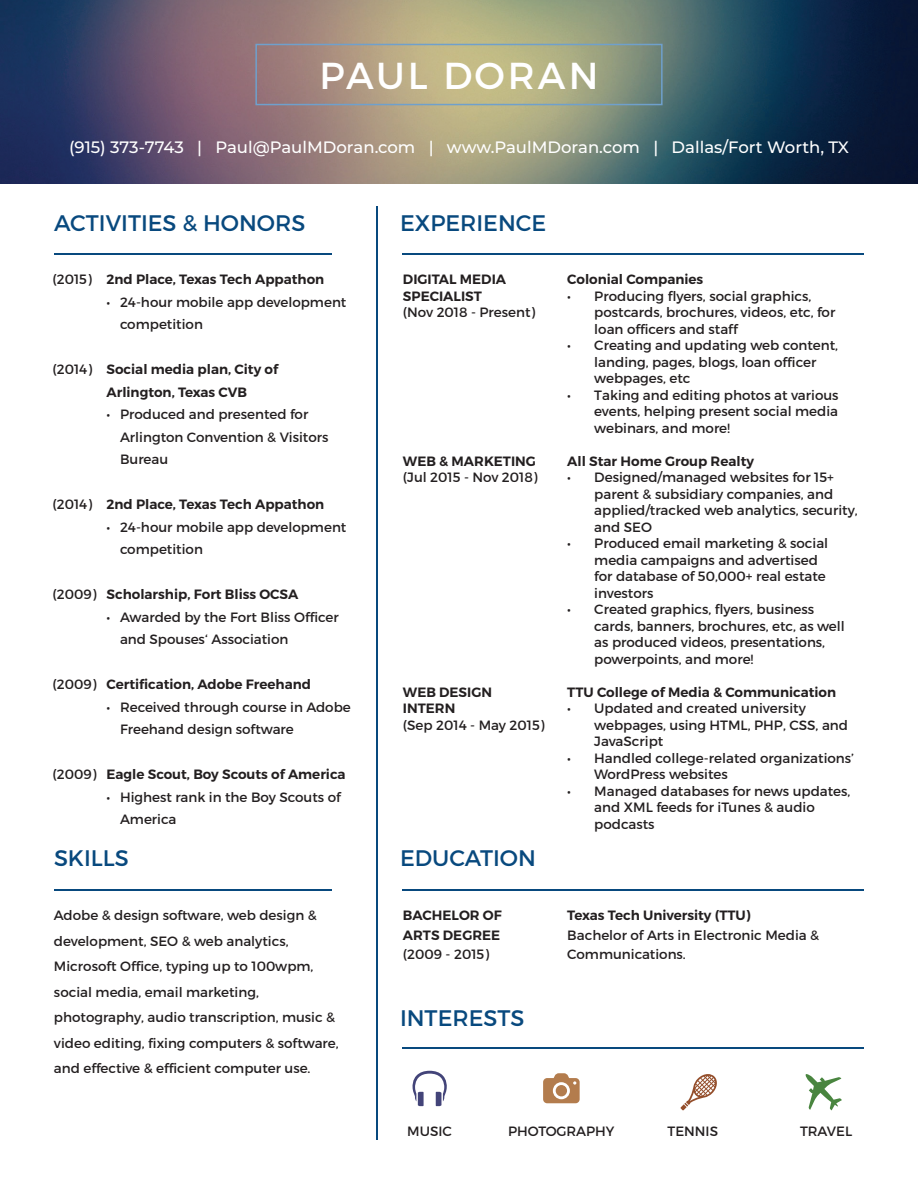
<style>
.page{position:relative;width:918px;height:1188px;background:#fff}
.page>*{position:absolute;margin:0;border:0;box-sizing:border-box;transform-origin:0 0}
.t1{font:37.5px "Montserrat";letter-spacing:.08em;color:#fff}
.t2{font:22.5px "Montserrat";color:#08497e}
.t3{font:500 16.5px "Montserrat";color:#fff}
.t4{font:13.5px/16.5px "Montserrat";color:#231f20}
.t5{font:600 13.5px/16.5px "Montserrat";color:#231f20}
.s1{font-weight:400}
</style>
<div class="page">
<img style="left:0;top:0;width:918px;height:184px">
<hr style="left:376px;top:206px;width:1px;height:934px;background:#08497e">
<hr style="left:54px;top:253px;width:278px;height:1px;background:#08497e">
<hr style="left:54px;top:889px;width:278px;height:1px;background:#08497e">
<hr style="left:403px;top:253px;width:461px;height:1px;background:#08497e">
<hr style="left:403px;top:889px;width:461px;height:1px;background:#08497e">
<hr style="left:403px;top:1047px;width:461px;height:1px;background:#08497e">
<svg style="left:413px;top:1071px;width:34px;height:35px"></svg>
<svg style="left:543px;top:1073px;width:37px;height:30px"></svg>
<svg style="left:681px;top:1074px;width:36px;height:36px"></svg>
<svg style="left:806px;top:1074px;width:36px;height:36px"></svg>
<div style="left:255px;top:44px;width:408px;height:61px;border:2px solid #6fa0cc"></div>
<h1 class="t1" style="left:320px;top:52px;width:280px">PAUL DORAN</h1>
<p class="t3" style="left:69px;top:135px;width:781px">(915) 373-7743 | Paul@PaulMDoran.com | www.PaulMDoran.com | Dallas/Fort Worth, TX</p>
<h2 class="t2" style="left:54px;top:209px;width:253px">ACTIVITIES &amp; HONORS</h2>
<p class="t5" style="left:52px;top:271px;width:273px"><span class="s1">(2015)</span> 2nd Place, Texas Tech Appathon</p>
<p class="t4" style="left:120px;top:291px;width:228px;line-height:22.5px;text-indent:-14px">• 24-hour mobile app development competition</p>
<p class="t5" style="left:106px;top:358px;width:173px;line-height:22.5px;text-indent:-54px"><span class="s1">(2014)</span> Social media plan, City of<br>Arlington, Texas CVB</p>
<p class="t4" style="left:120px;top:403px;width:210px;line-height:22.5px;text-indent:-14px">• Produced and presented for<br>Arlington Convention &amp; Visitors<br>Bureau</p>
<p class="t5" style="left:52px;top:496px;width:273px"><span class="s1">(2014)</span> 2nd Place, Texas Tech Appathon</p>
<p class="t4" style="left:120px;top:516px;width:228px;line-height:22.5px;text-indent:-14px">• 24-hour mobile app development competition</p>
<p class="t5" style="left:52px;top:587px;width:247px"><span class="s1">(2009)</span> Scholarship, Fort Bliss OCSA</p>
<p class="t4" style="left:120px;top:606px;width:220px;line-height:22.5px;text-indent:-14px">• Awarded by the Fort Bliss Officer and Spouses‘ Association</p>
<p class="t5" style="left:52px;top:677px;width:260px"><span class="s1">(2009)</span> Certification, Adobe Freehand</p>
<p class="t4" style="left:120px;top:696px;width:232px;line-height:22.5px;text-indent:-14px">• Received through course in Adobe<br>Freehand design software</p>
<p class="t5" style="left:52px;top:767px;width:295px"><span class="s1">(2009)</span> Eagle Scout, Boy Scouts of America</p>
<p class="t4" style="left:120px;top:786px;width:222px;line-height:22.5px;text-indent:-14px">• Highest rank in the Boy Scouts of<br>America</p>
<h2 class="t2" style="left:54px;top:845px;width:76px">SKILLS</h2>
<p class="t4" style="left:54px;top:903px;width:286px;line-height:25.5px">Adobe &amp; design software, web design &amp; development, SEO &amp; web analytics, Microsoft Office, typing up to 100wpm, social media, email marketing, photography, audio transcription, music &amp; video editing, fixing computers &amp; software, and effective &amp; efficient computer use.</p>
<h2 class="t2" style="left:400px;top:209px;width:148px">EXPERIENCE</h2>
<p class="t5" style="left:403px;top:272px;width:105px">DIGITAL MEDIA<br>SPECIALIST</p>
<p class="t4" style="left:403px;top:304px;width:134px">(Nov 2018 - Present)</p>
<p class="t5" style="left:403px;top:453px;width:135px">WEB &amp; MARKETING</p>
<p class="t4" style="left:403px;top:469px;width:136px">(Jul 2015 - Nov 2018)</p>
<p class="t5" style="left:403px;top:684px;width:91px">WEB DESIGN<br>INTERN</p>
<p class="t4" style="left:403px;top:717px;width:143px">(Sep 2014 - May 2015)</p>
<h2 class="t2" style="left:400px;top:845px;width:137px">EDUCATION</h2>
<p class="t5" style="left:403px;top:906px;width:100px;line-height:19.5px">BACHELOR OF<br>ARTS DEGREE</p>
<p class="t4" style="left:403px;top:946px;width:88px">(2009 - 2015)</p>
<h2 class="t2" style="left:400px;top:1004px;width:126px">INTERESTS</h2>
<p class="t5" style="left:567px;top:272px;width:138px">Colonial Companies</p>
<p class="t4" style="left:594px;top:288px;width:243px;text-indent:-27px">• Producing flyers, social graphics, postcards, brochures, videos, etc, for loan officers and staff</p>
<p class="t4" style="left:594px;top:337px;width:245px;text-indent:-27px">• Creating and updating web content, landing, pages, blogs, loan officer webpages, etc</p>
<p class="t4" style="left:594px;top:387px;width:246px;text-align:justify;text-indent:-27px">• Taking and editing photos at various events, helping present social media webinars, and more!</p>
<p class="t5" style="left:567px;top:453px;width:188px">All Star Home Group Realty</p>
<p class="t4" style="left:594px;top:469px;width:265px;text-indent:-27px">• Designed/managed websites for 15+ parent &amp; subsidiary companies, and applied/tracked web analytics, security, and SEO</p>
<p class="t4" style="left:594px;top:535px;width:235px;text-indent:-27px">• Produced email marketing &amp; social media campaigns and advertised for database of 50,000+ real estate investors</p>
<p class="t4" style="left:594px;top:601px;width:252px;text-indent:-27px">• Created graphics, flyers, business cards, banners, brochures, etc, as well as produced videos, presentations, powerpoints, and more!</p>
<p class="t5" style="left:567px;top:684px;width:270px">TTU College of Media &amp; Communication</p>
<p class="t4" style="left:594px;top:700px;width:255px;text-indent:-27px">• Updated and created university webpages, using HTML, PHP, CSS, and<br>JavaScript</p>
<p class="t4" style="left:594px;top:750px;width:261px;text-indent:-27px">• Handled college-related organizations’<br>WordPress websites</p>
<p class="t4" style="left:594px;top:783px;width:258px;text-indent:-27px">• Managed databases for news updates, and XML feeds for iTunes &amp; audio podcasts</p>
<p class="t5" style="left:567px;top:907px;width:185px">Texas Tech University (TTU)</p>
<p class="t4" style="left:567px;top:925px;width:253px;line-height:19.5px">Bachelor of Arts in Electronic Media &amp;<br>Communications.</p>
<p class="t4" style="left:407px;top:1123px;width:46px">MUSIC</p>
<p class="t4" style="left:508px;top:1123px;width:108px">PHOTOGRAPHY</p>
<p class="t4" style="left:668px;top:1123px;width:52px">TENNIS</p>
<p class="t4" style="left:800px;top:1123px;width:54px">TRAVEL</p>
</div>
